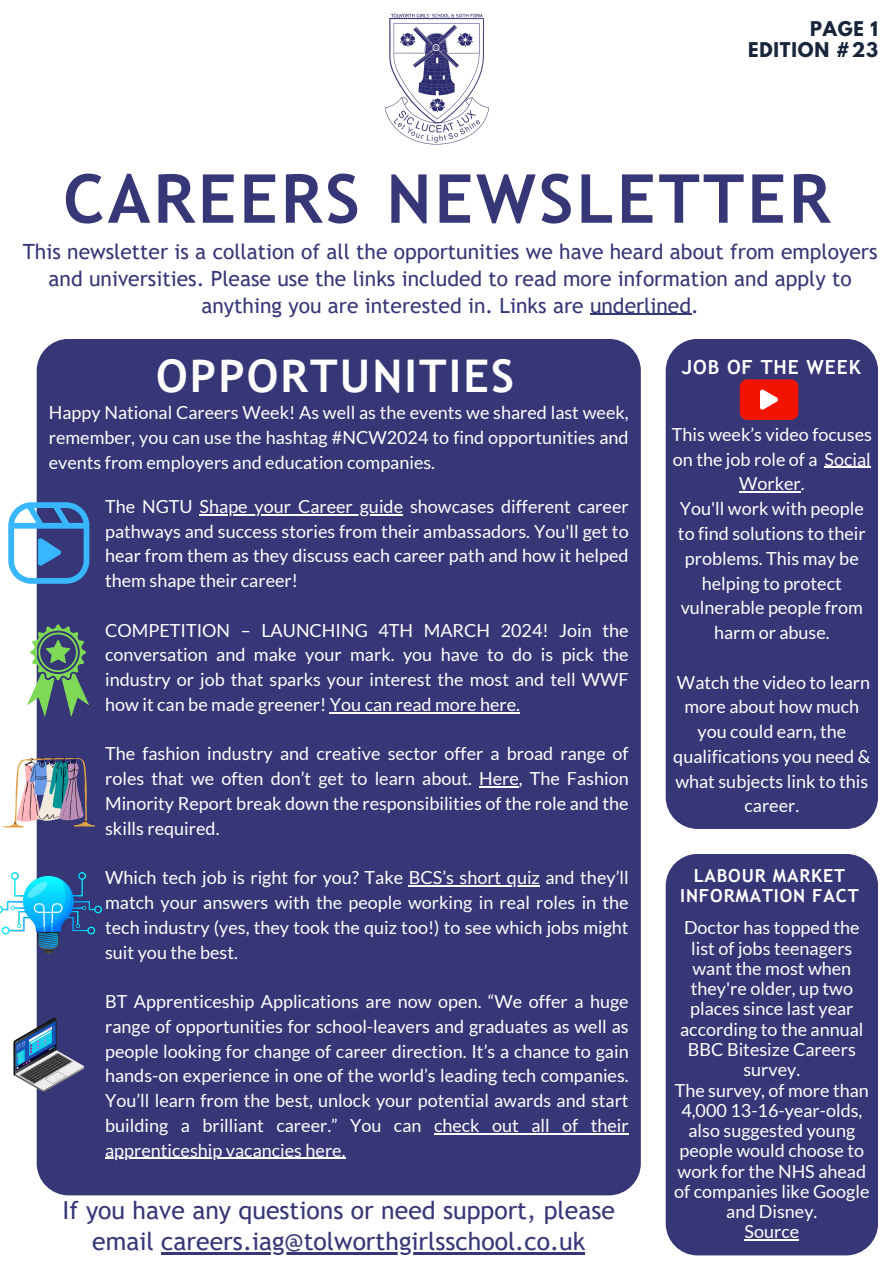
<style>
.page{position:relative;width:893px;height:1264px;background:#fff}
.page>*{position:absolute;margin:0;border:0;box-sizing:border-box;transform-origin:0 0}
.t1{font:700 67.5px "Trebuchet MS";letter-spacing:.045em;color:#373677}
.t2{font:700 45px "Trebuchet MS";letter-spacing:.045em;color:#fff}
.t3{font:24.75px/31.5px "Trebuchet MS";color:#373677;text-align:center}
.t4{font:21px/27px "Trebuchet MS";color:#373677;text-align:center}
.t5{font:700 19.5px "Trebuchet MS";letter-spacing:.045em;color:#fff}
.t6{font:18px/24.8px "Lato";color:#fff;text-align:justify}
.t7{font:700 18px/20.2px "Trebuchet MS";letter-spacing:.045em;color:#fff;text-align:center}
.t8{font:700 18px/20.2px "League Spartan";letter-spacing:.045em;color:#18253b;text-align:right}
</style>
<div class="page">
<div style="left:37px;top:339px;width:603px;height:856px;background:#373677;border-radius:32px"></div>
<div style="left:665px;top:339px;width:213px;height:490px;background:#373677;border-radius:32px"></div>
<div style="left:665px;top:853px;width:213px;height:402px;background:#373677;border-radius:32px"></div>
<img style="left:385px;top:13px;width:104px;height:132px">
<hr style="left:590px;top:314px;width:101px;height:1px;background:#373677">
<hr style="left:161px;top:1252px;width:424px;height:2px;background:#373677">
<svg style="left:739px;top:379px;width:59px;height:41px;background:#eb2b1d"></svg>
<svg style="left:8px;top:502px;width:81px;height:82px"></svg>
<svg style="left:27px;top:624px;width:62px;height:92px"></svg>
<img style="left:3px;top:757px;width:92px;height:70px">
<img style="left:0;top:872px;width:102px;height:81px">
<hr style="left:200px;top:514px;width:203px;height:1px;background:#fff">
<hr style="left:330px;top:712px;width:190px;height:1px;background:#fff">
<hr style="left:479px;top:786px;width:40px;height:1px;background:#fff">
<hr style="left:409px;top:885px;width:131px;height:1px;background:#fff">
<hr style="left:434px;top:1132px;width:194px;height:2px;background:#fff">
<hr style="left:105px;top:1157px;width:240px;height:1px;background:#fff">
<svg style="left:13px;top:1017px;width:71px;height:74px"></svg>
<hr style="left:744px;top:1239px;width:55px;height:1px;background:#fff">
<hr style="left:824px;top:467px;width:46px;height:1px;background:#fff">
<hr style="left:739px;top:491px;width:61px;height:1px;background:#fff">
<p class="t8" style="left:748px;top:21px;width:131px">PAGE 1<br>EDITION #23</p>
<h5 class="t1" style="left:63px;top:159px;width:768px">CAREERS NEWSLETTER</h5>
<h1 class="t4" style="left:23px;top:237px;width:856px">This newsletter is a collation of all the opportunities we have heard about from employers and universities. Please use the links included to read more information and apply to anything you are interested in. Links are underlined.</h1>
<p class="t2" style="left:156px;top:350px;width:359px">OPPORTUNITIES</p>
<p class="t6" style="left:49px;top:400px;width:581px">Happy National Careers Week! As well as the events we shared last week, remember, you can use the hashtag #NCW2024 to find opportunities and events from employers and education companies.</p>
<p class="t6" style="left:105px;top:493px;width:525px">The NGTU Shape your Career guide showcases different career</p>
<p class="t6" style="left:105px;top:518px;width:525px">pathways and success stories from their ambassadors. You'll get to hear from them as they discuss each career path and how it helped them shape their career!</p>
<p class="t6" style="left:105px;top:617px;width:525px">COMPETITION – LAUNCHING 4TH MARCH 2024! Join the</p>
<p class="t6" style="left:105px;top:642px;width:525px">conversation and make your mark. you have to do is pick the industry or job that sparks your interest the most and tell WWF how it can be made greener! You can read more here.</p>
<p class="t6" style="left:105px;top:741px;width:525px">The fashion industry and creative sector offer a broad range of</p>
<p class="t6" style="left:105px;top:766px;width:525px">roles that we often don’t get to learn about. Here, The Fashion Minority Report break down the responsibilities of the role and the skills required.</p>
<p class="t6" style="left:105px;top:865px;width:525px">Which tech job is right for you? Take BCS’s short quiz and they’ll</p>
<p class="t6" style="left:105px;top:889px;width:525px">match your answers with the people working in real roles in the tech industry (yes, they took the quiz too!) to see which jobs might suit you the best.</p>
<p class="t6" style="left:105px;top:988px;width:525px">BT Apprenticeship Applications are now open. “We offer a huge</p>
<p class="t6" style="left:105px;top:1013px;width:525px">range of opportunities for school-leavers and graduates as well as people looking for change of career direction. It’s a chance to gain hands-on experience in one of the world’s leading tech companies.<br>You’ll learn from the best, unlock your potential awards and start building a brilliant career.” You can check out all of their</p>
<h3 class="t6" style="left:105px;top:1137px;width:242px">apprenticeship vacancies here.</h3>
<p class="t3" style="left:62px;top:1193px;width:554px">If you have any questions or need support, please email careers.iag@tolworthgirlsschool.co.uk</p>
<h6 class="t5" style="left:681px;top:356px;width:180px">JOB OF THE WEEK</h6>
<p class="t6" style="left:671px;top:421px;width:202px;text-align:center">This week’s video focuses on the job role of a Social<br>Worker.</p>
<h6 class="t6" style="left:678px;top:496px;width:189px;text-align:center">You'll work with people to find solutions to their problems. This may be helping to protect vulnerable people from harm or abuse.</h6>
<p class="t6" style="left:673px;top:669px;width:199px;text-align:center">Watch the video to learn more about how much you could earn, the qualifications you need &amp; what subjects link to this career.</p>
<p class="t7" style="left:680px;top:865px;width:180px">LABOUR MARKET<br>INFORMATION FACT</p>
<h4 class="t6" style="left:680px;top:917px;width:185px;line-height:20.2px;text-align:center">Doctor has topped the list of jobs teenagers want the most when they're older, up two places since last year according to the annual<br>BBC Bitesize Careers survey.</h4>
<p class="t6" style="left:674px;top:1079px;width:197px;line-height:20.2px;text-align:center">The survey, of more than<br>4,000 13-16-year-olds, also suggested young people would choose to work for the NHS ahead of companies like Google and Disney.</p>
<p class="t6" style="left:744px;top:1218px;width:56px">Source</p>
</div>
